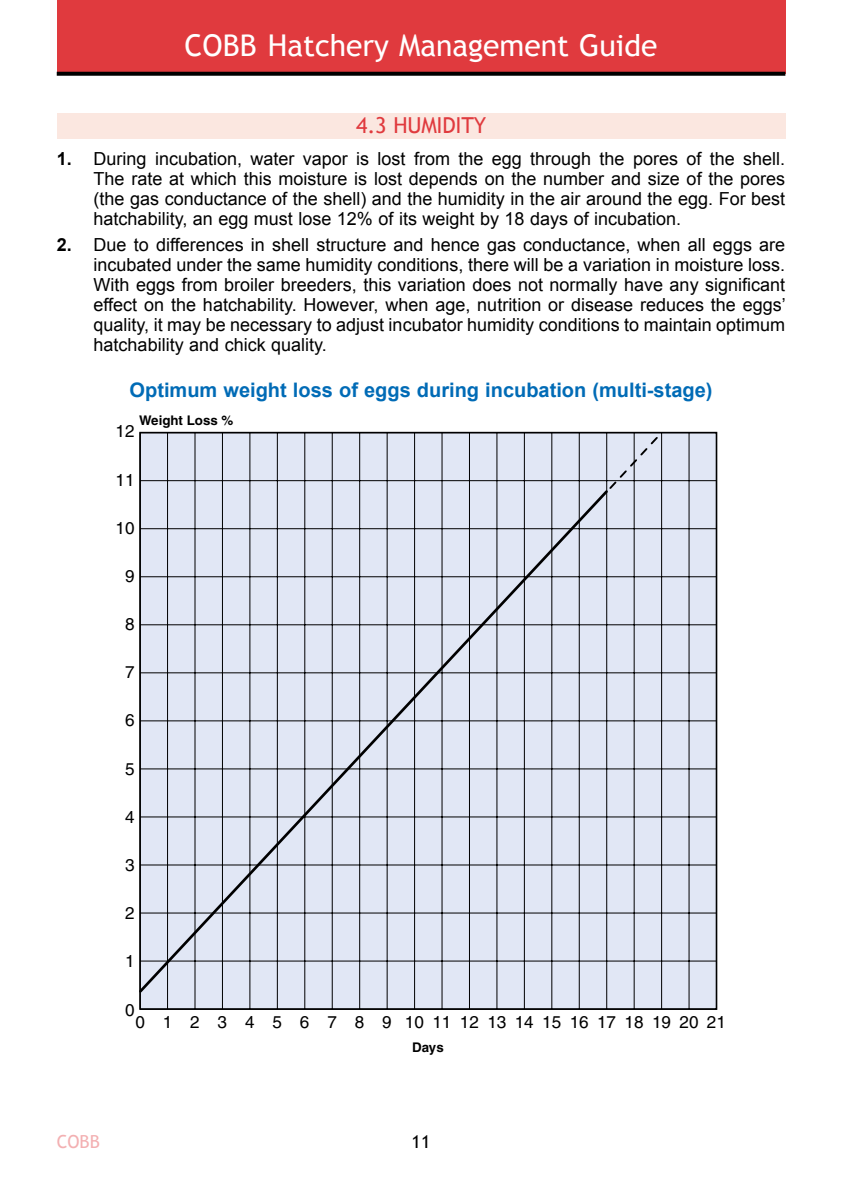
<style>
.page{position:relative;width:842px;height:1191px;background:#fff}
.page>*{position:absolute;margin:0;border:0;box-sizing:border-box;transform-origin:0 0}
.t1{font:30px "Trebuchet MS";color:#fff}
.t2{font:22px "Trebuchet MS";letter-spacing:-.01em;color:#e03a3e}
.t3{font:700 20px "Arial";color:#006bb6}
.t4{font:18px/20px "Arial";color:#000;text-align:justify}
.t5{font:18px "Trebuchet MS";color:#f3b0b2}
.t6{font:700 18px "Arial";color:#000}
.t7{font:18px "Trebuchet MS";color:#000}
.t8{font:17.2px "Helvetica";color:#000}
.t9{font:700 13.4px "Helvetica";color:#000}
</style>
<div class="page">
<div style="left:57px;top:0;width:728px;height:74px;background:#e03a3e"></div>
<svg style="left:57px;top:72px;width:728px;height:4px;background:#101010"></svg>
<div style="left:57px;top:113px;width:728px;height:26px;background:#fbe7e0"></div>
<div style="left:139px;top:432px;width:578px;height:578px;background:#e1e7f5;border:2px solid #000"></div>
<hr style="left:140px;top:432px;width:576px;height:1px;background:#000">
<hr style="left:140px;top:480px;width:576px;height:1px;background:#000">
<hr style="left:140px;top:528px;width:576px;height:1px;background:#000">
<hr style="left:140px;top:576px;width:576px;height:1px;background:#000">
<hr style="left:140px;top:624px;width:576px;height:1px;background:#000">
<hr style="left:140px;top:672px;width:576px;height:1px;background:#000">
<hr style="left:140px;top:720px;width:576px;height:1px;background:#000">
<hr style="left:140px;top:768px;width:576px;height:1px;background:#000">
<hr style="left:140px;top:816px;width:576px;height:1px;background:#000">
<hr style="left:140px;top:864px;width:576px;height:1px;background:#000">
<hr style="left:140px;top:912px;width:576px;height:1px;background:#000">
<hr style="left:140px;top:960px;width:576px;height:1px;background:#000">
<hr style="left:140px;top:1008px;width:576px;height:1px;background:#000">
<hr style="left:140px;top:432px;width:1px;height:577px;background:#000">
<hr style="left:167px;top:432px;width:1px;height:577px;background:#000">
<hr style="left:195px;top:432px;width:1px;height:577px;background:#000">
<hr style="left:222px;top:432px;width:1px;height:577px;background:#000">
<hr style="left:249px;top:432px;width:1px;height:577px;background:#000">
<hr style="left:277px;top:432px;width:1px;height:577px;background:#000">
<hr style="left:304px;top:432px;width:1px;height:577px;background:#000">
<hr style="left:332px;top:432px;width:1px;height:577px;background:#000">
<hr style="left:359px;top:432px;width:1px;height:577px;background:#000">
<hr style="left:387px;top:432px;width:1px;height:577px;background:#000">
<hr style="left:414px;top:432px;width:1px;height:577px;background:#000">
<hr style="left:442px;top:432px;width:1px;height:577px;background:#000">
<hr style="left:469px;top:432px;width:1px;height:577px;background:#000">
<hr style="left:496px;top:432px;width:1px;height:577px;background:#000">
<hr style="left:524px;top:432px;width:1px;height:577px;background:#000">
<hr style="left:551px;top:432px;width:1px;height:577px;background:#000">
<hr style="left:579px;top:432px;width:1px;height:577px;background:#000">
<hr style="left:606px;top:432px;width:1px;height:577px;background:#000">
<hr style="left:634px;top:432px;width:1px;height:577px;background:#000">
<hr style="left:661px;top:432px;width:1px;height:577px;background:#000">
<hr style="left:689px;top:432px;width:1px;height:577px;background:#000">
<hr style="left:716px;top:432px;width:1px;height:577px;background:#000">
<svg style="left:139px;top:488px;width:471px;height:507px"></svg>
<svg style="left:608px;top:431px;width:56px;height:60px"></svg>
<p class="t6" style="left:57px;top:147px;width:17px">1.</p>
<p class="t6" style="left:57px;top:233px;width:17px">2.</p>
<h1 class="t1" style="left:185px;top:28px;width:474px">COBB Hatchery Management Guide</h1>
<p class="t2" style="left:356px;top:112px;width:119px">4.3 HUMIDITY</p>
<p class="t4" style="left:94px;top:149px;width:693px">During incubation, water vapor is lost from the egg through the pores of the shell.<br>The rate at which this moisture is lost depends on the number and size of the pores (the gas conductance of the shell) and the humidity in the air around the egg. For best hatchability, an egg must lose 12% of its weight by 18 days of incubation.</p>
<p class="t4" style="left:94px;top:235px;width:694px">Due to differences in shell structure and hence gas conductance, when all eggs are incubated under the same humidity conditions, there will be a variation in moisture loss.<br>With eggs from broiler breeders, this variation does not normally have any significant effect on the hatchability. However, when age, nutrition or disease reduces the eggs’ quality, it may be necessary to adjust incubator humidity conditions to maintain optimum hatchability and chick quality.</p>
<p class="t3" style="left:130px;top:376px;width:584px">Optimum weight loss of eggs during incubation (multi-stage)</p>
<p class="t8" style="left:116px;top:421px;width:21px">12</p>
<p class="t8" style="left:116px;top:469px;width:21px">11</p>
<p class="t8" style="left:116px;top:518px;width:21px">10</p>
<p class="t8" style="left:125px;top:566px;width:11px">9</p>
<p class="t8" style="left:125px;top:614px;width:11px">8</p>
<p class="t8" style="left:125px;top:662px;width:11px">7</p>
<p class="t8" style="left:125px;top:710px;width:11px">6</p>
<p class="t8" style="left:125px;top:758px;width:11px">5</p>
<p class="t8" style="left:125px;top:807px;width:11px">4</p>
<p class="t8" style="left:125px;top:855px;width:11px">3</p>
<p class="t8" style="left:125px;top:903px;width:11px">2</p>
<p class="t8" style="left:125px;top:951px;width:11px">1</p>
<p class="t8" style="left:125px;top:999px;width:11px">0</p>
<p class="t8" style="left:136px;top:1012px;width:592px">0 1 2 3 4 5 6 7 8 9 101112131415161718192021</p>
<p class="t9" style="left:412px;top:1039px;width:33px">Days</p>
<p class="t9" style="left:139px;top:412px;width:96px">Weight Loss %</p>
<p class="t5" style="left:57px;top:1130px;width:45px">COBB</p>
<p class="t7" style="left:412px;top:1130px;width:20px">11</p>
</div>
